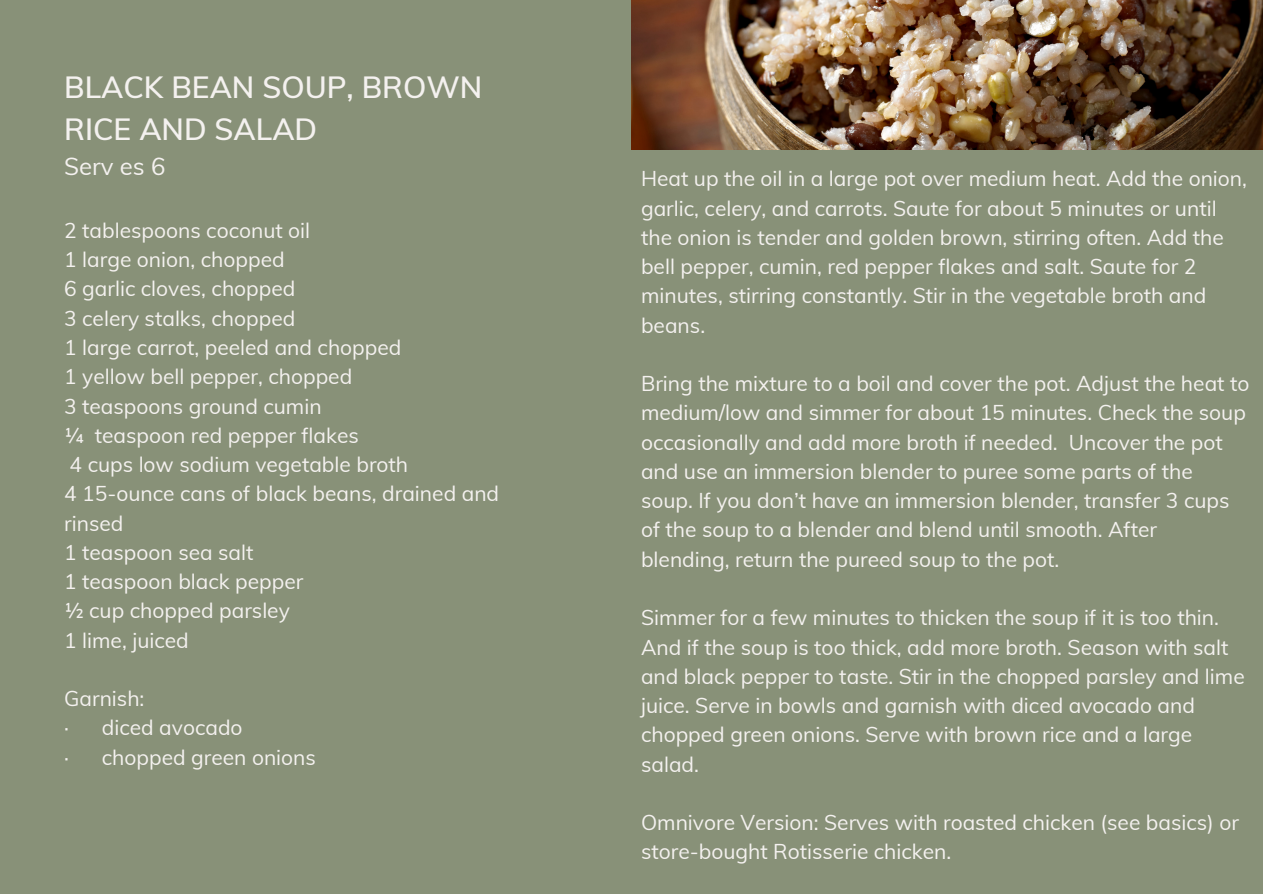
<style>
.page{position:relative;width:1263px;height:894px;background:#fff}
.page>*{position:absolute;margin:0;border:0;box-sizing:border-box;transform-origin:0 0}
.t1{font:600 30px/41.5px "Muli";color:#f4f1ef}
.t2{font:24px "Muli";color:#f4f1ef}
.t3{font:21px/29.2px "Muli";color:#f4f1ef}
</style>
<div class="page">
<div style="left:0;top:0;width:1263px;height:893px;background:#889178"></div>
<img style="left:631px;top:0;width:632px;height:149px">
<h1 class="t1" style="left:64px;top:66px;width:420px">BLACK BEAN SOUP, BROWN<br>RICE AND SALAD</h1>
<p class="t2" style="left:64px;top:151px;width:103px">Serv es 6</p>
<p class="t3" style="left:64px;top:215px;width:437px">2 tablespoons coconut oil<br>1 large onion, chopped<br>6 garlic cloves, chopped<br>3 celery stalks, chopped<br>1 large carrot, peeled and chopped<br>1 yellow bell pepper, chopped<br>3 teaspoons ground cumin<br>¼ teaspoon red pepper flakes<br>4 cups low sodium vegetable broth<br>4 15-ounce cans of black beans, drained and rinsed<br>1 teaspoon sea salt<br>1 teaspoon black pepper<br>½ cup chopped parsley<br>1 lime, juiced</p>
<p class="t3" style="left:64px;top:683px;width:253px">Garnish:<br>· diced avocado<br>· chopped green onions</p>
<p class="t3" style="left:641px;top:164px;width:608px">Heat up the oil in a large pot over medium heat. Add the onion, garlic, celery, and carrots. Saute for about 5 minutes or until the onion is tender and golden brown, stirring often. Add the bell pepper, cumin, red pepper flakes and salt. Saute for 2 minutes, stirring constantly. Stir in the vegetable broth and beans.</p>
<p class="t3" style="left:641px;top:368px;width:610px">Bring the mixture to a boil and cover the pot. Adjust the heat to medium/low and simmer for about 15 minutes. Check the soup occasionally and add more broth if needed. Uncover the pot and use an immersion blender to puree some parts of the soup. If you don’t have an immersion blender, transfer 3 cups of the soup to a blender and blend until smooth. After blending, return the pureed soup to the pot.</p>
<p class="t3" style="left:641px;top:602px;width:605px">Simmer for a few minutes to thicken the soup if it is too thin.<br>And if the soup is too thick, add more broth. Season with salt and black pepper to taste. Stir in the chopped parsley and lime juice. Serve in bowls and garnish with diced avocado and chopped green onions. Serve with brown rice and a large salad.</p>
<p class="t3" style="left:641px;top:807px;width:599px">Omnivore Version: Serves with roasted chicken (see basics) or store-bought Rotisserie chicken.</p>
</div>
